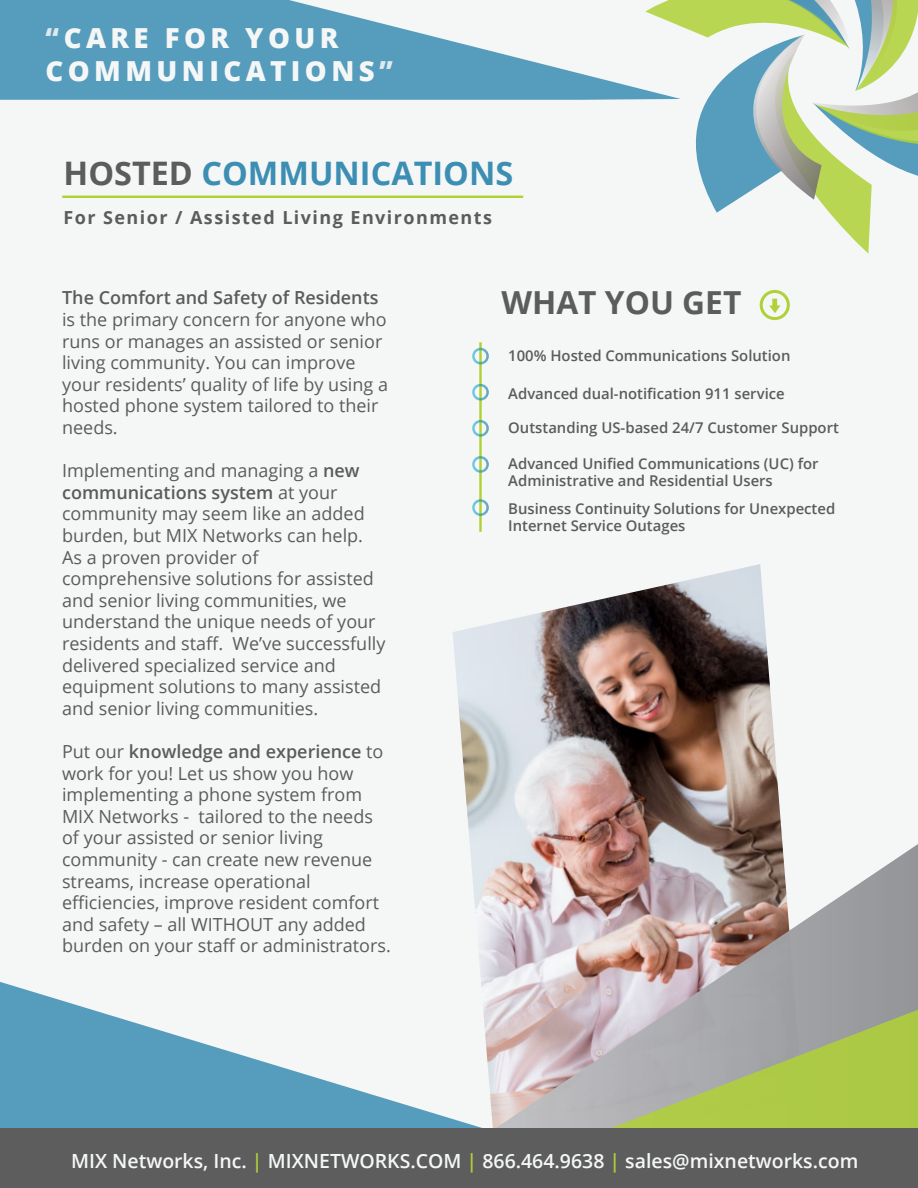
<style>
.page{position:relative;width:918px;height:1188px;background:#f5f7f7}
.page>*{position:absolute;margin:0;border:0;box-sizing:border-box;transform-origin:0 0}
.t1{font:700 32.4px "Open Sans";color:#3d8eb3}
.t2{font:700 31.8px "Open Sans";color:#5c5c5d}
.t3{font:800 27.6px/33.2px "Open Sans";letter-spacing:.16em;color:#f5f7f7}
.t4{font:600 19.5px "Open Sans";color:#f5f7f7}
.t5{font:18px/21.6px "Open Sans";color:#5b5b5b}
.t6{font:700 18px "Open Sans";letter-spacing:.08em;color:#5c5c5d}
.t7{font:600 18px "Open Sans";color:#5b5b5b}
.t8{font:600 14.85px/17.9px "Open Sans";color:#5b5b5b}
.s1{color:rgb(245 247 247/.86)}
.s2{color:#5c5c5d}
.s3{font-weight:600}
.s4{color:#b0d138}
</style>
<div class="page">
<img style="left:453px;top:564px;width:330px;height:410px">
<img style="left:492px;top:840px;width:426px;height:168px">
<svg style="left:726px;top:1008px;width:192px;height:120px;background:#a8bc64"></svg>
<svg style="left:0;top:974px;width:726px;height:154px"></svg>
<hr style="left:62px;top:196px;width:461px;height:2px;background:#b1d135">
<div style="left:0;top:1128px;width:918px;height:60px;background:#5d5d5d"></div>
<hr style="left:479px;top:342px;width:3px;height:190px;background:#b0d136">
<div style="left:472px;top:348px;width:17px;height:16px;border:2px solid #fff;border-radius:50%"></div>
<div style="left:472px;top:420px;width:17px;height:17px;border:2px solid #fff;border-radius:50%"></div>
<div style="left:472px;top:384px;width:17px;height:17px;border:2px solid #fff;border-radius:50%"></div>
<div style="left:472px;top:456px;width:17px;height:17px;border:2px solid #fff;border-radius:50%"></div>
<div style="left:472px;top:499px;width:17px;height:17px;border:2px solid #fff;border-radius:50%"></div>
<div style="left:760px;top:290px;width:30px;height:30px;border:3px solid #b0d138;border-radius:50%"></div>
<svg style="left:769px;top:299px;width:11px;height:14px"></svg>
<svg style="left:681px;top:0;width:237px;height:254px"></svg>
<svg style="left:0;top:0;width:681px;height:100px;fill:#569cbc"></svg>
<h3 class="t3" style="left:46px;top:20px;width:349px"><span class="s1">“</span>CARE FOR YOUR<br>COMMUNICATIONS<span class="s1">”</span></h3>
<h1 class="t1" style="left:64px;top:150px;width:451px"><span class="s2">HOSTED</span> COMMUNICATIONS</h1>
<p class="t6" style="left:64px;top:205px;width:430px">For Senior / Assisted Living Environments</p>
<p class="t7" style="left:62px;top:285px;width:318px">The Comfort and Safety of Residents</p>
<p class="t5" style="left:62px;top:308px;width:327px">is the primary concern for anyone who runs or manages an assisted or senior living community. You can improve your residents’ quality of life by using a hosted phone system tailored to their needs.</p>
<p class="t5" style="left:62px;top:459px;width:325px">Implementing and managing a <span class="s3">new communications system</span> at your community may seem like an added burden, but MIX Networks can help.<br>As a proven provider of comprehensive solutions for assisted and senior living communities, we understand the unique needs of your residents and staff. We’ve successfully delivered specialized service and equipment solutions to many assisted and senior living communities.</p>
<p class="t5" style="left:62px;top:740px;width:330px">Put our <span class="s3">knowledge and experience</span> to work for you! Let us show you how implementing a phone system from MIX Networks - tailored to the needs of your assisted or senior living community - can create new revenue streams, increase operational efficiencies, improve resident comfort and safety – all WITHOUT any added burden on your staff or administrators.</p>
<h2 class="t2" style="left:501px;top:280px;width:241px">WHAT YOU GET</h2>
<p class="t8" style="left:508px;top:346px;width:284px">100% Hosted Communications Solution</p>
<p class="t8" style="left:508px;top:384px;width:278px">Advanced dual-notification 911 service</p>
<p class="t8" style="left:508px;top:418px;width:332px">Outstanding US-based 24/7 Customer Support</p>
<p class="t8" style="left:508px;top:454px;width:312px">Advanced Unified Communications (UC) for<br>Administrative and Residential Users</p>
<p class="t8" style="left:508px;top:499px;width:329px">Business Continuity Solutions for Unexpected<br>Internet Service Outages</p>
<p class="t4" style="left:71px;top:1147px;width:789px">MIX Networks, Inc. <span class="s4">|</span> MIXNETWORKS.COM <span class="s4">|</span> 866.464.9638 <span class="s4">|</span> sales@mixnetworks.com</p>
</div>
